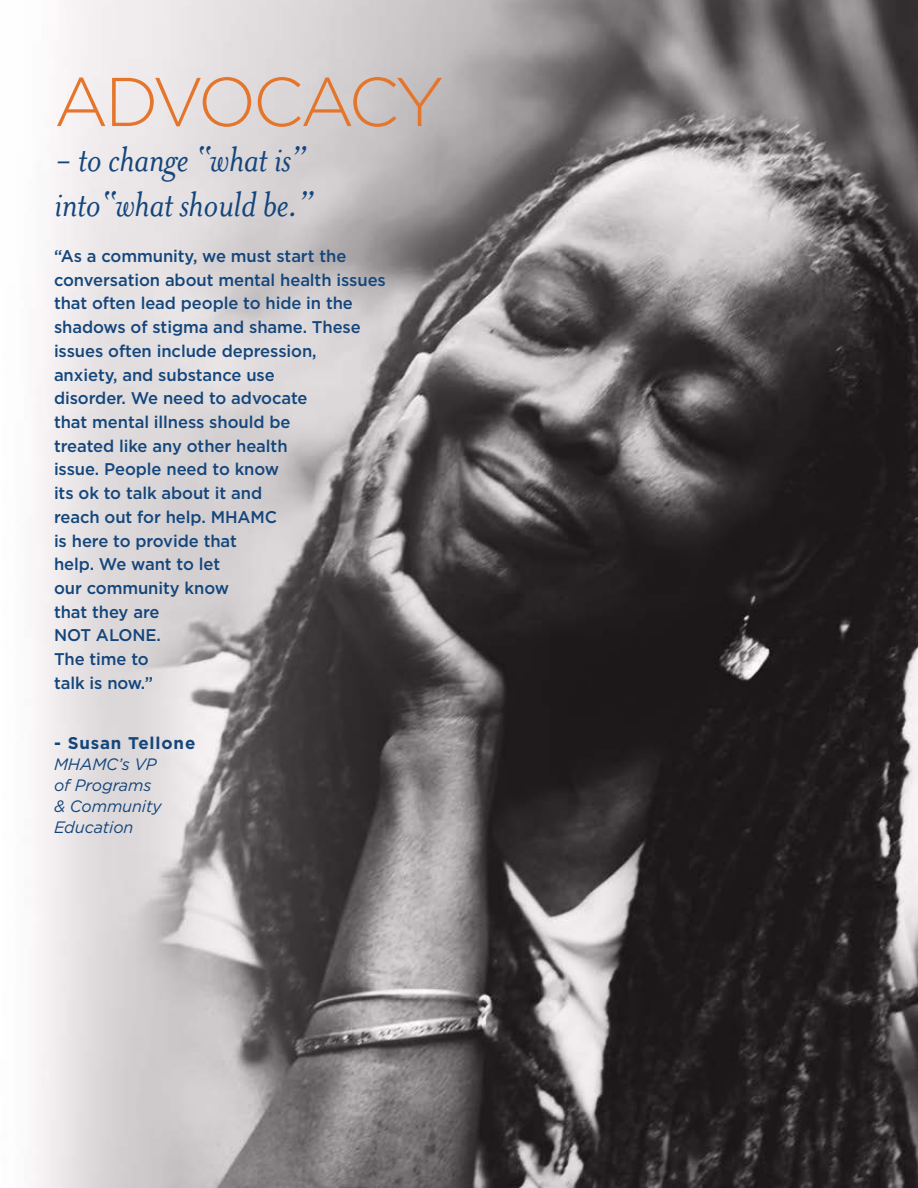
<style>
.page{position:relative;width:918px;height:1188px;background:#fff}
.page>*{position:absolute;margin:0;border:0;box-sizing:border-box;transform-origin:0 0}
.t1{font:300 68.85px "Gotham";letter-spacing:-.06em;color:#e5752b}
.t2{font:italic 40.5px/45px "Mrs Eaves";letter-spacing:-.01em;color:#14467c}
.t3{font:500 16.95px/23.7px "Gotham";letter-spacing:-.005em;color:#14467c}
.t4{font:700 16.95px "Gotham";letter-spacing:.05em;color:#14467c}
.t5{font:italic 16.5px/21px "Gotham";letter-spacing:-.005em;color:#14467c}
</style>
<div class="page">
<img style="left:35px;top:0;width:883px;height:1188px">
<h1 class="t1" style="left:54px;top:58px;width:392px">ADVOCACY</h1>
<h2 class="t2" style="left:54px;top:137px;width:260px">- to change “what is” into“what should be.”</h2>
<p class="t3" style="left:54px;top:244px;width:333px">“As a community, we must start the conversation about mental health issues that often lead people to hide in the shadows of stigma and shame. These issues often include depression,<br>anxiety, and substance use<br>disorder. We need to advocate<br>that mental illness should be<br>treated like any other health<br>issue. People need to know<br>its ok to talk about it and<br>reach out for help. MHAMC<br>is here to provide that<br>help. We want to let<br>our community know<br>that they are<br>NOT ALONE.<br>The time to<br>talk is now.”</p>
<p class="t4" style="left:54px;top:731px;width:143px">- Susan Tellone</p>
<p class="t5" style="left:54px;top:753px;width:109px">MHAMC’s VP of Programs &amp; Community<br>Education</p>
</div>
